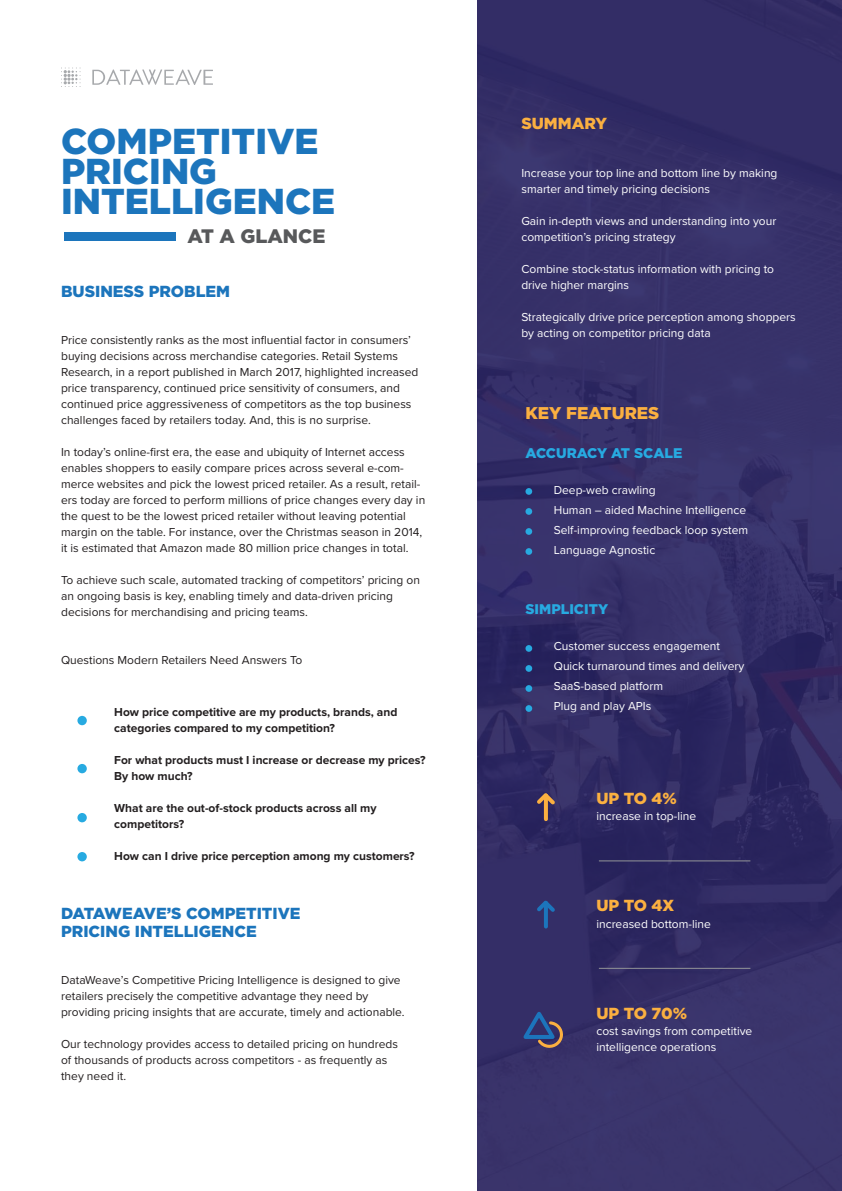
<style>
.page{position:relative;width:842px;height:1191px;background:#fff}
.page>*{position:absolute;margin:0;border:0;box-sizing:border-box;transform-origin:0 0}
.t1{font:900 36px/30px "Gotham";color:#1c75bc}
.t2{font:900 19.5px "Gotham";color:#58595b}
.t3{font:900 17px "Gotham";color:#fbb040}
.t4{font:900 16px/18px "Gotham";color:#1c75bc}
.t5{font:900 16px "Gotham";color:#fbb040}
.t6{font:900 14px "Gotham";color:#27aae1}
.t7{font:12px/16px "Proxima Nova";color:#231f20}
.t8{font:12px/20px "Proxima Nova";color:#fff}
.t9{font:700 12px/16px "Proxima Nova";color:#231f20}
</style>
<div class="page">
<svg style="left:61px;top:68px;width:20px;height:19px"></svg>
<svg style="left:92px;top:69px;width:121px;height:16px"></svg>
<div style="left:477px;top:0;width:365px;height:1191px;background:linear-gradient(to right,#342e67,#353068)"></div>
<div style="left:65px;top:232px;width:111px;height:8px;background:#1c75bc"></div>
<div style="left:77px;top:716px;width:10px;height:9px;background:#27aae1;border-radius:50%"></div>
<div style="left:77px;top:764px;width:10px;height:9px;background:#27aae1;border-radius:50%"></div>
<div style="left:77px;top:813px;width:10px;height:9px;background:#27aae1;border-radius:50%"></div>
<div style="left:77px;top:852px;width:10px;height:9px;background:#27aae1;border-radius:50%"></div>
<svg style="left:520px;top:1005px;width:43px;height:43px;background:#404471"></svg>
<svg style="left:544px;top:808px;width:4px;height:11px"></svg>
<svg style="left:533px;top:789px;width:25px;height:19px"></svg>
<hr style="left:544px;top:903px;width:4px;height:23px;background:#1c75bc">
<svg style="left:533px;top:897px;width:25px;height:18px"></svg>
<hr style="left:599px;top:860px;width:151px;height:1px;background:#939598">
<hr style="left:599px;top:967px;width:151px;height:1px;background:#939598">
<div style="left:525px;top:488px;width:7px;height:7px;background:#27aae1;border-radius:50%"></div>
<div style="left:525px;top:508px;width:7px;height:7px;background:#27aae1;border-radius:50%"></div>
<div style="left:525px;top:528px;width:7px;height:7px;background:#27aae1;border-radius:50%"></div>
<div style="left:525px;top:548px;width:7px;height:7px;background:#27aae1;border-radius:50%"></div>
<div style="left:525px;top:645px;width:7px;height:7px;background:#27aae1;border-radius:50%"></div>
<div style="left:525px;top:665px;width:7px;height:7px;background:#27aae1;border-radius:50%"></div>
<div style="left:525px;top:685px;width:7px;height:7px;background:#27aae1;border-radius:50%"></div>
<div style="left:525px;top:705px;width:7px;height:7px;background:#27aae1;border-radius:50%"></div>
<h1 class="t1" style="left:61px;top:125px;width:276px">COMPETITIVE<br>PRICING<br>INTELLIGENCE</h1>
<h2 class="t2" style="left:187px;top:225px;width:139px">AT A GLANCE</h2>
<h3 class="t4" style="left:61px;top:281px;width:171px">BUSINESS PROBLEM</h3>
<p class="t7" style="left:61px;top:332px;width:359px">Price consistently ranks as the most influential factor in consumers’ buying decisions across merchandise categories. Retail Systems Research, in a report published in March 2017, highlighted increased price transparency, continued price sensitivity of consumers, and continued price aggressiveness of competitors as the top business challenges faced by retailers today. And, this is no surprise.</p>
<p class="t7" style="left:61px;top:444px;width:366px">In today’s online-first era, the ease and ubiquity of Internet access enables shoppers to easily compare prices across several e-com&shy;merce websites and pick the lowest priced retailer. As a result, retail&shy;ers today are forced to perform millions of price changes every day in the quest to be the lowest priced retailer without leaving potential margin on the table. For instance, over the Christmas season in 2014, it is estimated that Amazon made 80 million price changes in total.</p>
<p class="t7" style="left:61px;top:572px;width:360px">To achieve such scale, automated tracking of competitors’ pricing on an ongoing basis is key, enabling timely and data-driven pricing decisions for merchandising and pricing teams.</p>
<p class="t7" style="left:61px;top:651px;width:243px">Questions Modern Retailers Need Answers To</p>
<p class="t9" style="left:114px;top:704px;width:285px">How price competitive are my products, brands, and categories compared to my competition?</p>
<p class="t9" style="left:114px;top:752px;width:313px">For what products must I increase or decrease my prices?<br>By how much?</p>
<p class="t9" style="left:114px;top:800px;width:264px">What are the out-of-stock products across all my competitors?</p>
<p class="t9" style="left:114px;top:848px;width:302px">How can I drive price perception among my customers?</p>
<h3 class="t4" style="left:61px;top:903px;width:241px">DATAWEAVE’S COMPETITIVE<br>PRICING INTELLIGENCE</h3>
<p class="t7" style="left:61px;top:971px;width:345px">DataWeave’s Competitive Pricing Intelligence is designed to give retailers precisely the competitive advantage they need by providing pricing insights that are accurate, timely and actionable.</p>
<p class="t7" style="left:61px;top:1035px;width:338px">Our technology provides access to detailed pricing on hundreds of thousands of products across competitors - as frequently as they need it.</p>
<h3 class="t5" style="left:521px;top:114px;width:87px">SUMMARY</h3>
<p class="t8" style="left:521px;top:164px;width:258px;line-height:16px">Increase your top line and bottom line by making smarter and timely pricing decisions</p>
<p class="t8" style="left:521px;top:212px;width:256px;line-height:16px">Gain in-depth views and understanding into your competition’s pricing strategy</p>
<p class="t8" style="left:521px;top:260px;width:254px;line-height:16px">Combine stock-status information with pricing to drive higher margins</p>
<p class="t8" style="left:521px;top:308px;width:276px;line-height:16px">Strategically drive price perception among shoppers by acting on competitor pricing data</p>
<h3 class="t3" style="left:525px;top:403px;width:135px">KEY FEATURES</h3>
<p class="t6" style="left:525px;top:445px;width:158px">ACCURACY AT SCALE</p>
<p class="t8" style="left:554px;top:480px;width:196px">Deep-web crawling<br>Human – aided Machine Intelligence<br>Self-improving feedback loop system<br>Language Agnostic</p>
<p class="t6" style="left:525px;top:600px;width:84px">SIMPLICITY</p>
<p class="t8" style="left:554px;top:636px;width:192px">Customer success engagement<br>Quick turnaround times and delivery<br>SaaS-based platform<br>Plug and play APIs</p>
<h3 class="t5" style="left:596px;top:788px;width:82px">UP TO 4%</h3>
<p class="t8" style="left:596px;top:806px;width:101px">increase in top-line</p>
<h3 class="t5" style="left:596px;top:896px;width:79px">UP TO 4X</h3>
<p class="t8" style="left:596px;top:913px;width:116px">increased bottom-line</p>
<h3 class="t5" style="left:596px;top:1003px;width:92px">UP TO 70%</h3>
<p class="t8" style="left:596px;top:1022px;width:157px;line-height:16px">cost savings from competitive intelligence operations</p>
</div>
